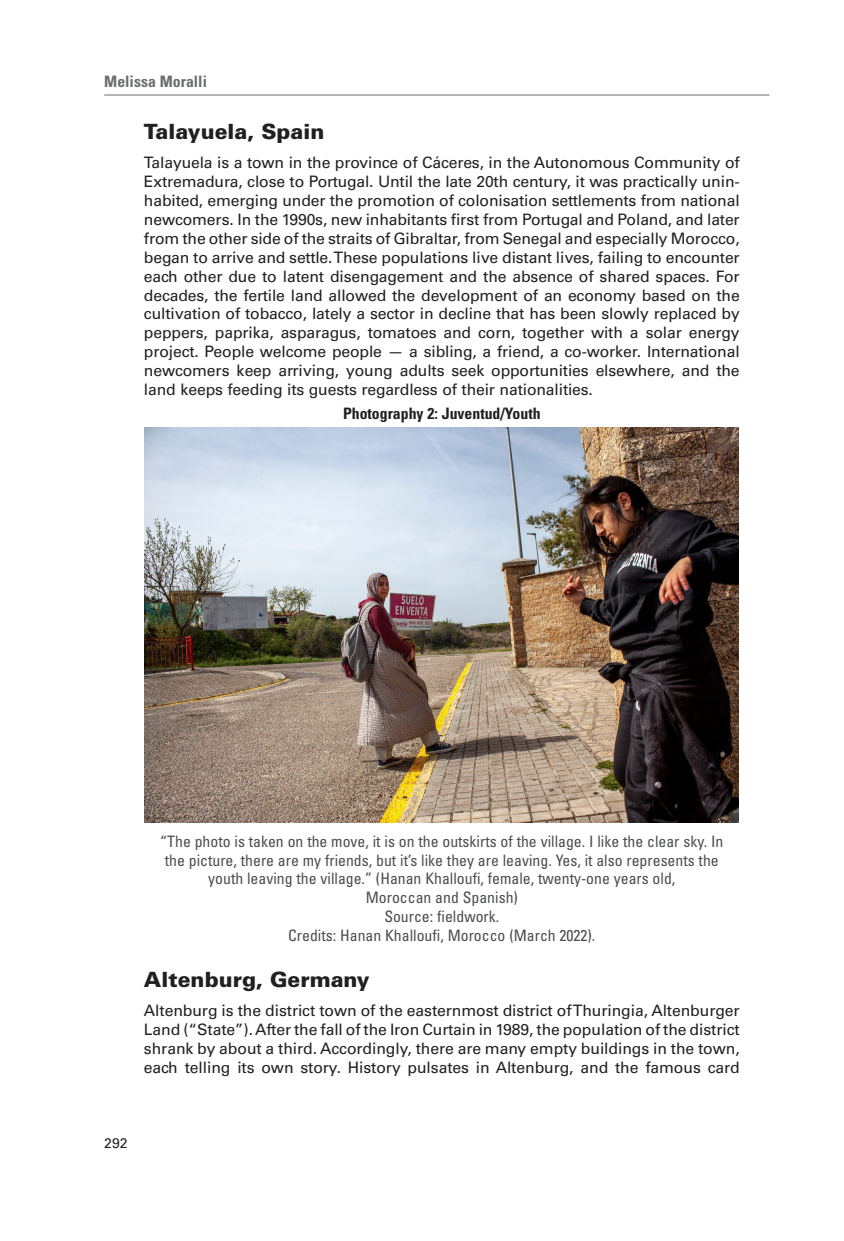
<style>
.page{position:relative;width:844px;height:1241px;background:#fff}
.page>*{position:absolute;margin:0;border:0;box-sizing:border-box;transform-origin:0 0}
.Chapitre{font:900 21px "Univers LT Std";color:#231f20}
.Corps_de_texte{font:15.75px/18.9px "Univers LT Std";letter-spacing:-.01em;color:#231f20;text-align:justify}
.Source{font:condensed 15.75px/18.9px "Univers LT Std";color:#4b4c4d;text-align:center}
.Légende{font:700 condensed 15.75px "Univers LT Std";color:#231f20}
.t1{font:700 condensed 15.75px "Univers LT Std";color:#6c6d70}
.t2{font:14px "Univers LT Std";color:#231f20}
</style>
<div class="page">
<hr style="left:104px;top:95px;width:665px;height:1px;background:#6c6d70">
<img style="left:145px;top:427px;width:593px;height:395px">
<p class="t1" style="left:104px;top:72px;width:104px">Melissa Moralli</p>
<p class="Chapitre" style="left:144px;top:119px;width:182px">Talayuela, Spain</p>
<p class="Corps_de_texte" style="left:144px;top:153px;width:597px">Talayuela is a town in the province of Cáceres, in the Autonomous Community of Extremadura, close to Portugal. Until the late 20th century, it was practically unin&shy;habited, emerging under the promotion of colonisation settlements from national newcomers. In the 1990s, new inhabitants first from Portugal and Poland, and later from the other side of the straits of Gibraltar, from Senegal and especially Morocco, began to arrive and settle. These populations live distant lives, failing to encounter each other due to latent disengagement and the absence of shared spaces. For decades, the fertile land allowed the development of an economy based on the cultivation of tobacco, lately a sector in decline that has been slowly replaced by peppers, paprika, asparagus, tomatoes and corn, together with a solar energy project. People welcome people — a sibling, a friend, a co-worker. International newcomers keep arriving, young adults seek opportunities elsewhere, and the land keeps feeding its guests regardless of their nationalities.</p>
<p class="Légende" style="left:343px;top:403px;width:199px">Photography 2: Juventud/Youth</p>
<p class="Source" style="left:160px;top:831px;width:564px">“The photo is taken on the move, it is on the outskirts of the village. I like the clear sky. In the picture, there are my friends, but it’s like they are leaving. Yes, it also represents the youth leaving the village.” (Hanan Khalloufi, female, twenty-one years old,<br>Moroccan and Spanish)<br>Source: fieldwork.<br>Credits: Hanan Khalloufi, Morocco (March 2022).</p>
<p class="Chapitre" style="left:144px;top:966px;width:227px">Altenburg, Germany</p>
<p class="Corps_de_texte" style="left:144px;top:1000px;width:597px">Altenburg is the district town of the easternmost district of Thuringia, Altenburger Land (“State”). After the fall of the Iron Curtain in 1989, the population of the district shrank by about a third. Accordingly, there are many empty buildings in the town, each telling its own story. History pulsates in Altenburg, and the famous card</p>
<p class="t2" style="left:104px;top:1133px;width:25px">292</p>
</div>
